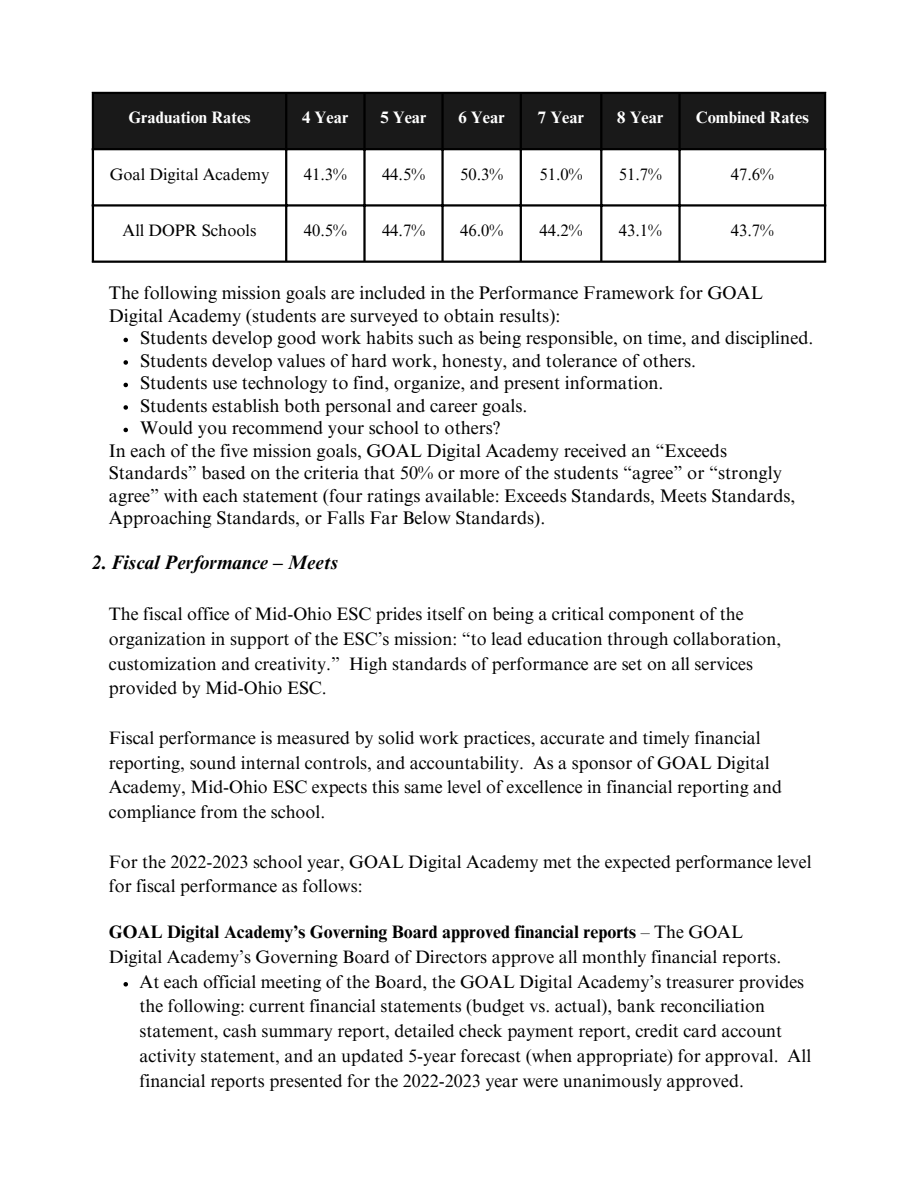
<style>
.page{position:relative;width:918px;height:1188px;background:#fff}
.page>*{position:absolute;margin:0;border:0;box-sizing:border-box;transform-origin:0 0}
.t1{font:italic 700 19.5px "Times NRMT Pro";color:#000}
.t2{font:18.3px/22.5px "Times NRMT Pro";color:#000}
.t3{font:18px/24.8px "Times NRMT Pro";color:#000}
.t4{font:700 18px "Times NRMT Pro";color:#000}
.t5{font:16.5px "Times NRMT Pro";color:#000}
.t6{font:700 16.5px "Times NRMT Pro";color:#fff}
.s1{font-weight:400}
</style>
<div class="page">
<div style="left:94px;top:94px;width:730px;height:54px;background:#191919"></div>
<hr style="left:92px;top:94px;width:2px;height:167px;background:#000">
<hr style="left:285px;top:94px;width:2px;height:167px;background:#000">
<hr style="left:363px;top:94px;width:3px;height:167px;background:#000">
<hr style="left:441px;top:94px;width:3px;height:167px;background:#000">
<hr style="left:520px;top:94px;width:2px;height:167px;background:#000">
<hr style="left:600px;top:94px;width:2px;height:167px;background:#000">
<hr style="left:678px;top:94px;width:3px;height:167px;background:#000">
<hr style="left:824px;top:94px;width:2px;height:167px;background:#000">
<hr style="left:92px;top:92px;width:734px;height:2px;background:#000">
<hr style="left:92px;top:148px;width:734px;height:2px;background:#000">
<hr style="left:92px;top:204px;width:734px;height:3px;background:#000">
<hr style="left:92px;top:261px;width:734px;height:2px;background:#000">
<svg style="left:124px;top:338px;width:4px;height:4px"></svg>
<svg style="left:124px;top:360px;width:4px;height:5px"></svg>
<svg style="left:124px;top:383px;width:4px;height:4px"></svg>
<svg style="left:124px;top:405px;width:4px;height:5px"></svg>
<svg style="left:124px;top:428px;width:4px;height:4px"></svg>
<svg style="left:124px;top:982px;width:4px;height:5px"></svg>
<p class="t6" style="left:128px;top:111px;width:124px">Graduation Rates</p>
<p class="t6" style="left:302px;top:111px;width:48px">4 Year</p>
<p class="t6" style="left:380px;top:111px;width:48px">5 Year</p>
<p class="t6" style="left:459px;top:111px;width:48px">6 Year</p>
<p class="t6" style="left:538px;top:111px;width:48px">7 Year</p>
<p class="t6" style="left:617px;top:111px;width:48px">8 Year</p>
<p class="t6" style="left:696px;top:111px;width:114px">Combined Rates</p>
<p class="t5" style="left:110px;top:168px;width:161px">Goal Digital Academy</p>
<p class="t5" style="left:304px;top:168px;width:44px">41.3%</p>
<p class="t5" style="left:382px;top:168px;width:44px">44.5%</p>
<p class="t5" style="left:460px;top:168px;width:44px">50.3%</p>
<p class="t5" style="left:540px;top:168px;width:44px">51.0%</p>
<p class="t5" style="left:619px;top:168px;width:44px">51.7%</p>
<p class="t5" style="left:731px;top:168px;width:44px">47.6%</p>
<p class="t5" style="left:123px;top:224px;width:135px">All DOPR Schools</p>
<p class="t5" style="left:304px;top:224px;width:44px">40.5%</p>
<p class="t5" style="left:382px;top:224px;width:44px">44.7%</p>
<p class="t5" style="left:460px;top:224px;width:44px">46.0%</p>
<p class="t5" style="left:540px;top:224px;width:44px">44.2%</p>
<p class="t5" style="left:619px;top:224px;width:44px">43.1%</p>
<p class="t5" style="left:731px;top:224px;width:44px">43.7%</p>
<p class="t2" style="left:109px;top:284px;width:656px">The following mission goals are included in the Performance Framework for GOAL</p>
<p class="t2" style="left:109px;top:307px;width:453px">Digital Academy (students are surveyed to obtain results):</p>
<p class="t2" style="left:140px;top:329px;width:675px">Students develop good work habits such as being responsible, on time, and disciplined.</p>
<p class="t2" style="left:140px;top:352px;width:558px">Students develop values of hard work, honesty, and tolerance of others.</p>
<p class="t2" style="left:140px;top:374px;width:525px">Students use technology to find, organize, and present information.</p>
<p class="t2" style="left:140px;top:397px;width:389px">Students establish both personal and career goals.</p>
<p class="t2" style="left:140px;top:419px;width:362px">Would you recommend your school to others?</p>
<p class="t2" style="left:109px;top:442px;width:688px">In each of the five mission goals, GOAL Digital Academy received an “Exceeds Standards” based on the criteria that 50% or more of the students “agree” or “strongly agree” with each statement (four ratings available: Exceeds Standards, Meets Standards, Approaching Standards, or Falls Far Below Standards).</p>
<p class="t1" style="left:92px;top:555px;width:248px">2. Fiscal Performance – Meets</p>
<p class="t3" style="left:109px;top:604px;width:674px">The fiscal office of Mid-Ohio ESC prides itself on being a critical component of the organization in support of the ESC’s mission: “to lead education through collaboration, customization and creativity.” High standards of performance are set on all services provided by Mid-Ohio ESC.</p>
<p class="t3" style="left:109px;top:728px;width:675px">Fiscal performance is measured by solid work practices, accurate and timely financial reporting, sound internal controls, and accountability. As a sponsor of GOAL Digital Academy, Mid-Ohio ESC expects this same level of excellence in financial reporting and compliance from the school.</p>
<p class="t3" style="left:109px;top:851px;width:704px">For the 2022-2023 school year, GOAL Digital Academy met the expected performance level for fiscal performance as follows:</p>
<p class="t4" style="left:109px;top:925px;width:636px">GOAL Digital Academy’s Governing Board approved financial reports <span class="s1">– The GOAL</span></p>
<p class="t3" style="left:109px;top:947px;width:674px">Digital Academy’s Governing Board of Directors approve all monthly financial reports.</p>
<p class="t3" style="left:139px;top:971px;width:673px">At each official meeting of the Board, the GOAL Digital Academy’s treasurer provides the following: current financial statements (budget vs. actual), bank reconciliation statement, cash summary report, detailed check payment report, credit card account activity statement, and an updated 5-year forecast (when appropriate) for approval. All financial reports presented for the 2022-2023 year were unanimously approved.</p>
</div>
